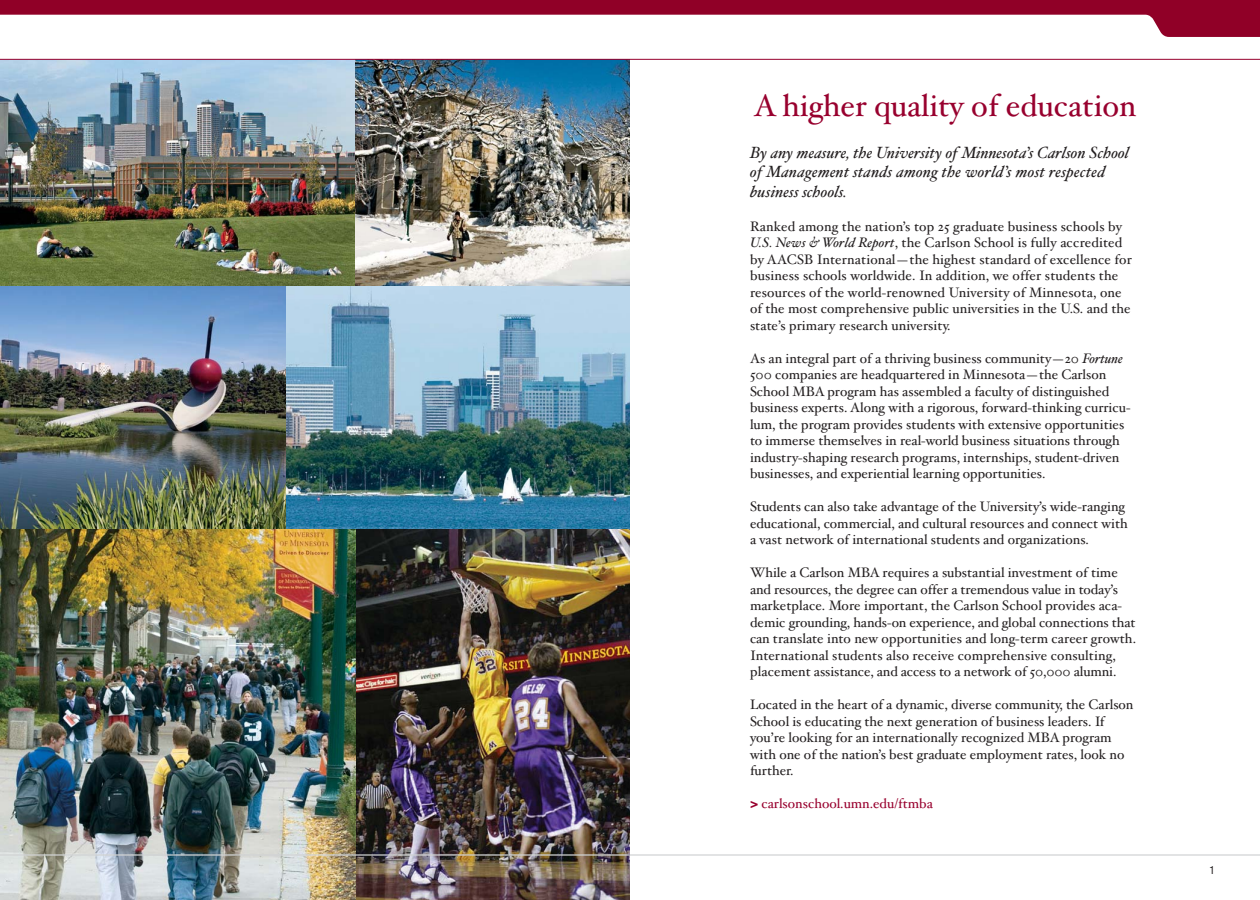
<style>
.page{position:relative;width:1260px;height:900px;background:#fff}
.page>*{position:absolute;margin:0;border:0;box-sizing:border-box;transform-origin:0 0}
.t1{font:31.25px "Hoefler Text";color:#98002e}
.t2{font:italic 16.25px/19.5px "Hoefler Text";color:#231f20}
.t3{font:13.75px/16.5px "Hoefler Text";color:#231f20}
.t4{font:13.75px "Hoefler Text";color:#98002e}
.t5{font:condensed 11.25px "Helvetica Neue";color:#231f20}
.s1{font-style:normal}
.s2{font-style:italic}
.s3{font-family:"Helvetica Neue";font-weight:700;font-stretch:condensed}
</style>
<div class="page">
<img style="left:0;top:60px;width:630px;height:840px">
<hr style="left:0;top:59px;width:1260px;height:1px;background:#98002e">
<svg style="left:0;top:0;width:1260px;height:37px"></svg>
<hr style="left:0;top:854px;width:1260px;height:2px;background:#d1d3d4">
<img style="left:0;top:287px;width:287px;height:242px">
<h1 class="t1" style="left:754px;top:93px;width:384px">A higher quality of education</h1>
<p class="t2" style="left:750px;top:144px;width:381px">By any measure, the University of Minnesota<span class="s1">’</span>s Carlson School of Management stands among the world<span class="s1">’</span>s most respected business schools.</p>
<p class="t3" style="left:750px;top:219px;width:383px">Ranked among the nation’s top 25 graduate business schools by <span class="s2">U.S. News &amp; World Report</span>, the Carlson School is fully accredited by AACSB International—the highest standard of excellence for business schools worldwide. In addition, we offer students the resources of the world-renowned University of Minnesota, one of the most comprehensive public universities in the U.S. and the state’s primary research university.</p>
<p class="t3" style="left:750px;top:351px;width:382px">As an integral part of a thriving business community—20 <span class="s2">Fortune </span>500 companies are headquartered in Minnesota—the Carlson School MBA program has assembled a faculty of distinguished business experts. Along with a rigorous, forward-thinking curricu&shy;lum, the program provides students with extensive opportunities to immerse themselves in real-world business situations through industry-shaping research programs, internships, student-driven businesses, and experiential learning opportunities.</p>
<p class="t3" style="left:750px;top:500px;width:379px">Students can also take advantage of the University’s wide-ranging educational, commercial, and cultural resources and connect with a vast network of international students and organizations.</p>
<p class="t3" style="left:750px;top:566px;width:388px">While a Carlson MBA requires a substantial investment of time and resources, the degree can offer a tremendous value in today’s marketplace. More important, the Carlson School provides aca&shy;demic grounding, hands-on experience, and global connections that can translate into new opportunities and long-term career growth.<br>International students also receive comprehensive consulting, placement assistance, and access to a network of 50,000 alumni.</p>
<p class="t3" style="left:750px;top:698px;width:385px">Located in the heart of a dynamic, diverse community, the Carlson School is educating the next generation of business leaders. If you’re looking for an internationally recognized MBA program with one of the nation’s best graduate employment rates, look no further.</p>
<p class="t4" style="left:750px;top:798px;width:184px"><span class="s3">&gt;</span> carlsonschool.umn.edu/ftmba</p>
<p class="t5" style="left:1210px;top:866px;width:7px">1</p>
</div>
